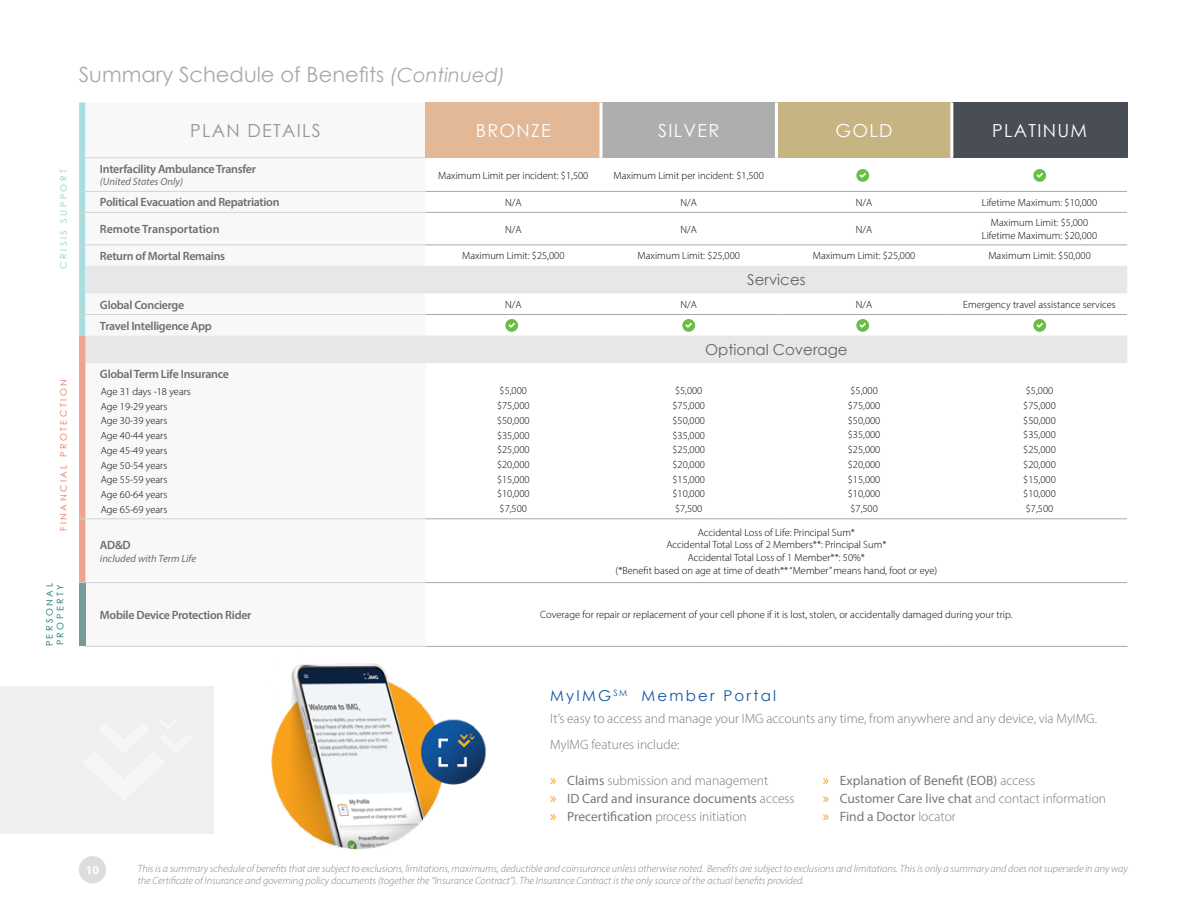
<style>
.page{position:relative;width:1188px;height:918px;background:#fff}
.page>*{position:absolute;margin:0;border:0;box-sizing:border-box;transform-origin:0 0}
.t1{font:21px "Century Gothic";color:#a7a9ac}
.t2{font:18px "Century Gothic";letter-spacing:.075em;color:#fff}
.t3{font:18px "Century Gothic";letter-spacing:.075em;color:#939598}
.t4{font:15px "Century Gothic";color:#636466}
.t5{font:15px "Century Gothic";letter-spacing:.15em;color:#1057a2}
.t6{font:13.5px/18px "Myriad Pro";color:#77787b}
.t7{font:300 13.5px/26.5px "Myriad Pro";color:#77787b}
.t8{font:600 12px "Myriad Pro";letter-spacing:-.025em;color:#6d6e71}
.t9{font:600 12px "Myriad Pro";color:#6d6e71}
.t10{font:700 12px "Myriad Pro";color:#fff}
.t11{font:300 10.5px/14.7px "Myriad Pro";color:#000}
.t12{font:italic 300 10.5px/12.6px "Myriad Pro";color:#808285}
.t13{font:italic 10.5px "Myriad Pro";color:#6d6e71}
.t14{font:9px "Century Gothic";letter-spacing:.28em;color:#e76f5c}
.t15{font:9px/10.8px "Century Gothic";letter-spacing:.28em;color:#037366}
.t16{font:9px "Century Gothic";letter-spacing:.28em;color:#85d0d1}
.s1{font-style:italic;font-size:19.5px}
.s2{font-size:15px;color:#f29d22}
.s3{font-weight:300}
</style>
<div class="page">
<div style="left:79px;top:856px;width:27px;height:28px;background:#dcddde;border-radius:50%"></div>
<svg style="left:85px;top:103px;width:341px;height:543px"></svg>
<div style="left:426px;top:103px;width:175px;height:55px;background:#e2b897"></div>
<div style="left:601px;top:103px;width:175px;height:55px;background:#adaeb0"></div>
<div style="left:776px;top:103px;width:176px;height:55px;background:#c7b483"></div>
<div style="left:952px;top:103px;width:175px;height:55px;background:#494e54"></div>
<svg style="left:85px;top:266px;width:1042px;height:97px;fill:#e6e7e8"></svg>
<div style="left:79px;top:583px;width:6px;height:63px;background:#749b94"></div>
<hr style="left:85px;top:158px;width:341px;height:1px;background:#d1d3d4">
<hr style="left:85px;top:191px;width:341px;height:1px;background:#d1d3d4">
<hr style="left:85px;top:212px;width:341px;height:1px;background:#d1d3d4">
<hr style="left:85px;top:245px;width:341px;height:1px;background:#d1d3d4">
<hr style="left:85px;top:314px;width:341px;height:1px;background:#d1d3d4">
<hr style="left:85px;top:519px;width:341px;height:1px;background:#d1d3d4">
<hr style="left:85px;top:582px;width:341px;height:1px;background:#d1d3d4">
<hr style="left:85px;top:646px;width:341px;height:1px;background:#d1d3d4">
<hr style="left:426px;top:191px;width:175px;height:1px;background:#a7a9ac">
<hr style="left:601px;top:191px;width:175px;height:1px;background:#a7a9ac">
<hr style="left:776px;top:191px;width:176px;height:1px;background:#a7a9ac">
<hr style="left:952px;top:191px;width:175px;height:1px;background:#a7a9ac">
<hr style="left:426px;top:212px;width:175px;height:1px;background:#a7a9ac">
<hr style="left:601px;top:212px;width:175px;height:1px;background:#a7a9ac">
<hr style="left:776px;top:212px;width:176px;height:1px;background:#a7a9ac">
<hr style="left:952px;top:212px;width:175px;height:1px;background:#a7a9ac">
<hr style="left:426px;top:245px;width:175px;height:1px;background:#a7a9ac">
<hr style="left:601px;top:245px;width:175px;height:1px;background:#a7a9ac">
<hr style="left:776px;top:245px;width:176px;height:1px;background:#a7a9ac">
<hr style="left:952px;top:245px;width:175px;height:1px;background:#a7a9ac">
<hr style="left:426px;top:314px;width:175px;height:1px;background:#a7a9ac">
<hr style="left:601px;top:314px;width:175px;height:1px;background:#a7a9ac">
<hr style="left:776px;top:314px;width:176px;height:1px;background:#a7a9ac">
<hr style="left:952px;top:314px;width:175px;height:1px;background:#a7a9ac">
<hr style="left:426px;top:519px;width:175px;height:1px;background:#a7a9ac">
<hr style="left:601px;top:519px;width:175px;height:1px;background:#a7a9ac">
<hr style="left:776px;top:519px;width:176px;height:1px;background:#a7a9ac">
<hr style="left:952px;top:519px;width:175px;height:1px;background:#a7a9ac">
<hr style="left:426px;top:582px;width:175px;height:1px;background:#a7a9ac">
<hr style="left:601px;top:582px;width:175px;height:1px;background:#a7a9ac">
<hr style="left:776px;top:582px;width:176px;height:1px;background:#a7a9ac">
<hr style="left:952px;top:582px;width:175px;height:1px;background:#a7a9ac">
<hr style="left:426px;top:646px;width:175px;height:1px;background:#a7a9ac">
<hr style="left:601px;top:646px;width:175px;height:1px;background:#a7a9ac">
<hr style="left:776px;top:646px;width:176px;height:1px;background:#a7a9ac">
<hr style="left:952px;top:646px;width:175px;height:1px;background:#a7a9ac">
<hr style="left:600px;top:103px;width:3px;height:55px;background:#fff">
<hr style="left:775px;top:103px;width:3px;height:55px;background:#fff">
<hr style="left:950px;top:103px;width:3px;height:55px;background:#fff">
<svg style="left:79px;top:103px;width:6px;height:480px;background:#cec0b6"></svg>
<div style="left:856px;top:319px;width:13px;height:13px;background:#6abd45;border-radius:50%"></div>
<svg style="left:859px;top:323px;width:7px;height:5px"></svg>
<div style="left:682px;top:319px;width:13px;height:13px;background:#6abd45;border-radius:50%"></div>
<svg style="left:685px;top:323px;width:7px;height:5px"></svg>
<div style="left:505px;top:319px;width:13px;height:13px;background:#6abd45;border-radius:50%"></div>
<svg style="left:508px;top:323px;width:7px;height:5px"></svg>
<div style="left:1033px;top:319px;width:13px;height:13px;background:#6abd45;border-radius:50%"></div>
<svg style="left:1036px;top:323px;width:7px;height:5px"></svg>
<div style="left:856px;top:169px;width:13px;height:13px;background:#6abd45;border-radius:50%"></div>
<svg style="left:859px;top:173px;width:7px;height:5px"></svg>
<div style="left:1033px;top:169px;width:13px;height:13px;background:#6abd45;border-radius:50%"></div>
<svg style="left:1036px;top:173px;width:7px;height:5px"></svg>
<img style="left:271px;top:663px;width:216px;height:187px">
<div style="left:0;top:686px;width:214px;height:148px;background:#efeff0"></div>
<h1 class="t1" style="left:79px;top:59px;width:428px">Summary Schedule of Benefits <span class="s1">(Continued)</span></h1>
<p class="t16" style="left:57px;top:269px;width:101px;rotate:-90deg">CRISIS SUPPORT</p>
<p class="t14" style="left:57px;top:531px;width:153px;rotate:-90deg">FINANCIAL PROTECTION</p>
<p class="t15" style="left:44px;top:646px;width:65px;rotate:-90deg">PERSONAL<br>PROPERTY</p>
<h2 class="t3" style="left:190px;top:118px;width:132px">PLAN DETAILS</h2>
<h2 class="t2" style="left:476px;top:118px;width:77px">BRONZE</h2>
<h2 class="t2" style="left:658px;top:118px;width:63px">SILVER</h2>
<h2 class="t2" style="left:836px;top:118px;width:59px">GOLD</h2>
<h2 class="t2" style="left:992px;top:118px;width:97px">PLATINUM</h2>
<p class="t8" style="left:100px;top:161px;width:158px">Interfacility Ambulance Transfer</p>
<p class="t13" style="left:100px;top:175px;width:85px">(United States Only)</p>
<p class="t11" style="left:438px;top:168px;width:152px">Maximum Limit per incident: $1,500</p>
<p class="t11" style="left:614px;top:168px;width:152px">Maximum Limit per incident: $1,500</p>
<p class="t8" style="left:100px;top:195px;width:181px">Political Evacuation and Repatriation</p>
<p class="t11" style="left:505px;top:195px;width:18px">N/A</p>
<p class="t11" style="left:680px;top:195px;width:18px">N/A</p>
<p class="t11" style="left:856px;top:195px;width:18px">N/A</p>
<p class="t11" style="left:982px;top:195px;width:117px">Lifetime Maximum: $10,000</p>
<p class="t9" style="left:100px;top:221px;width:121px">Remote Transportation</p>
<p class="t11" style="left:505px;top:222px;width:18px">N/A</p>
<p class="t11" style="left:680px;top:222px;width:18px">N/A</p>
<p class="t11" style="left:856px;top:222px;width:18px">N/A</p>
<p class="t11" style="left:982px;top:216px;width:117px;line-height:12.6px;text-align:center">Maximum Limit: $5,000<br>Lifetime Maximum: $20,000</p>
<p class="t8" style="left:100px;top:248px;width:127px">Return of Mortal Remains</p>
<p class="t11" style="left:462px;top:248px;width:104px">Maximum Limit: $25,000</p>
<p class="t11" style="left:638px;top:248px;width:104px">Maximum Limit: $25,000</p>
<p class="t11" style="left:813px;top:248px;width:104px">Maximum Limit: $25,000</p>
<p class="t11" style="left:988px;top:248px;width:104px">Maximum Limit: $50,000</p>
<h3 class="t4" style="left:747px;top:269px;width:60px">Services</h3>
<p class="t8" style="left:100px;top:297px;width:86px">Global Concierge</p>
<p class="t11" style="left:505px;top:297px;width:18px">N/A</p>
<p class="t11" style="left:680px;top:297px;width:18px">N/A</p>
<p class="t11" style="left:856px;top:297px;width:18px">N/A</p>
<p class="t11" style="left:963px;top:297px;width:154px">Emergency travel assistance services</p>
<p class="t8" style="left:100px;top:318px;width:114px">Travel Intelligence App</p>
<h3 class="t4" style="left:705px;top:339px;width:144px">Optional Coverage</h3>
<p class="t8" style="left:100px;top:366px;width:130px">Global Term Life Insurance</p>
<p class="t11" style="left:101px;top:384px;width:92px">Age 31 days -18 years<br>Age 19-29 years<br>Age 30-39 years<br>Age 40-44 years<br>Age 45-49 years<br>Age 50-54 years<br>Age 55-59 years<br>Age 60-64 years<br>Age 65-69 years</p>
<p class="t11" style="left:497px;top:383px;width:34px">$5,000 $75,000 $50,000 $35,000 $25,000 $20,000 $15,000 $10,000 $7,500</p>
<p class="t11" style="left:672px;top:383px;width:34px">$5,000 $75,000 $50,000 $35,000 $25,000 $20,000 $15,000 $10,000 $7,500</p>
<p class="t11" style="left:848px;top:383px;width:34px">$5,000 $75,000 $50,000 $35,000 $25,000 $20,000 $15,000 $10,000 $7,500</p>
<p class="t11" style="left:1023px;top:383px;width:34px">$5,000 $75,000 $50,000 $35,000 $25,000 $20,000 $15,000 $10,000 $7,500</p>
<p class="t8" style="left:100px;top:537px;width:32px">AD&amp;D</p>
<p class="t13" style="left:100px;top:552px;width:98px">included with Term Life</p>
<p class="t11" style="left:616px;top:526px;width:323px;line-height:12.6px;text-align:center">Accidental Loss of Life: Principal Sum*<br>Accidental Total Loss of 2 Members**: Principal Sum*<br>Accidental Total Loss of 1 Member**: 50%*<br>(*Benefit based on age at time of death** “Member” means hand, foot or eye)</p>
<p class="t8" style="left:100px;top:607px;width:153px">Mobile Device Protection Rider</p>
<p class="t11" style="left:540px;top:607px;width:474px">Coverage for repair or replacement of your cell phone if it is lost, stolen, or accidentally damaged during your trip.</p>
<p class="t10" style="left:86px;top:862px;width:15px">10</p>
<h3 class="t5" style="left:550px;top:685px;width:227px">MyIMG<sup>SM</sup> Member Portal</h3>
<p class="t7" style="left:550px;top:705px;width:548px">It’s easy to access and manage your IMG accounts any time, from anywhere and any device, via MyIMG.<br>MyIMG features include:</p>
<p class="t6" style="left:550px;top:772px;width:246px"><span class="s2">»</span> Claims <span class="s3">submission and management<br></span><span class="s2">»</span> ID Card and insurance documents <span class="s3">access </span><span class="s2">»</span> Precertification <span class="s3">process initiation</span></p>
<p class="t6" style="left:823px;top:772px;width:285px"><span class="s2">»</span> Explanation of Benefit (EOB) <span class="s3">access<br></span><span class="s2">»</span> Customer Care live chat <span class="s3">and contact information </span><span class="s2">»</span> Find a Doctor <span class="s3">locator</span></p>
<p class="t12" style="left:138px;top:862px;width:991px">This is a summary schedule of benefits that are subject to exclusions, limitations, maximums, deductible and coinsurance unless otherwise noted. Benefits are subject to exclusions and limitations. This is only a summary and does not supersede in any way the Certificate of Insurance and governing policy documents (together the “Insurance Contract”). The Insurance Contract is the only source of the actual benefits provided.</p>
</div>
